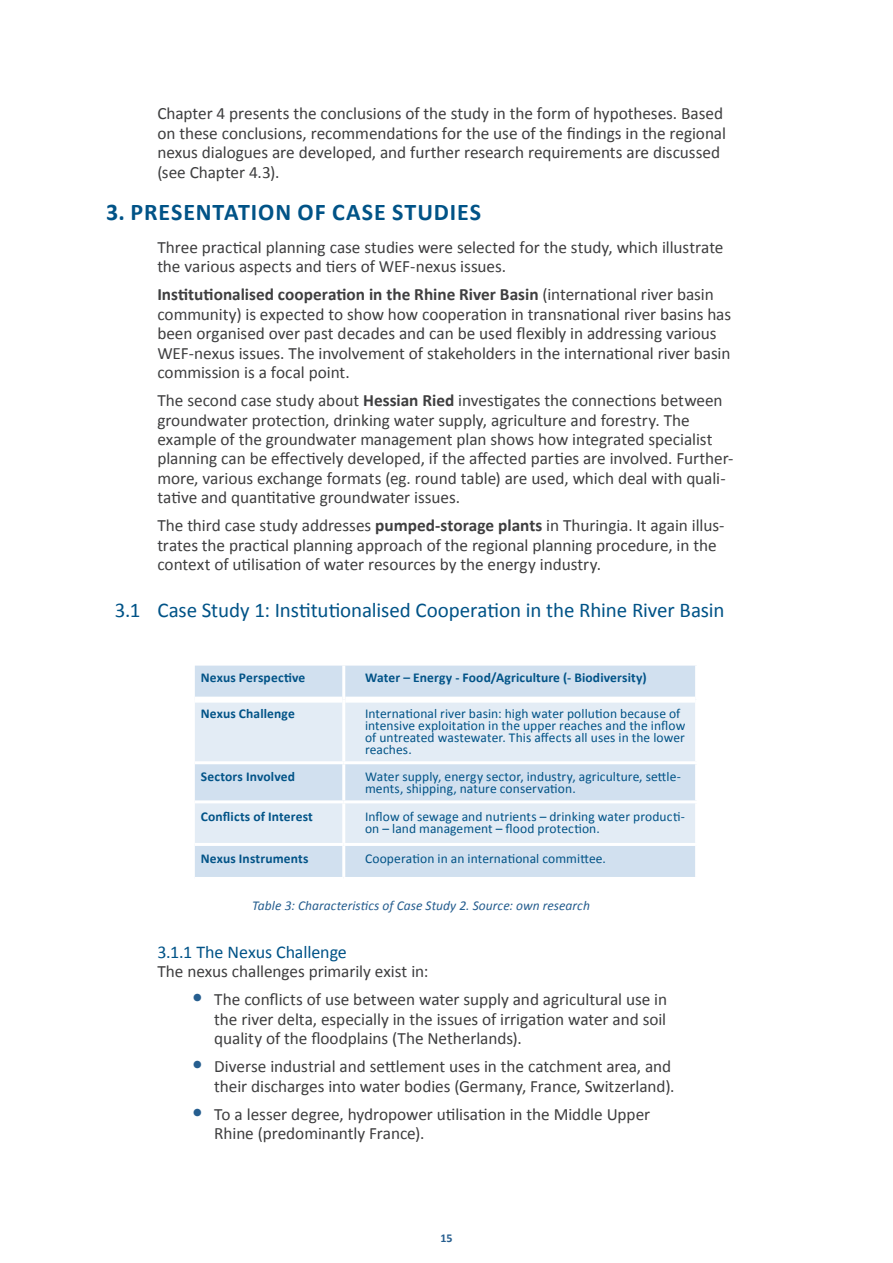
<style>
.page{position:relative;width:893px;height:1263px;background:#fff}
.page>*{position:absolute;margin:0;border:0;box-sizing:border-box;transform-origin:0 0}
.t1{font:700 24px "Calibri";letter-spacing:.04em;color:#015387}
.t2{font:21px "Calibri";letter-spacing:-.005em;color:#015387}
.t3{font:18px "Calibri";letter-spacing:-.005em;color:#015387}
.t4{font:17.25px/19.5px "Calibri";letter-spacing:-.005em;color:#3e3e3f}
.t5{font:13.5px/12px "Calibri";letter-spacing:.005em;color:#015387}
.t6{font:700 13.5px "Calibri";letter-spacing:.01em;color:#015387}
.t7{font:italic 13.5px "Calibri";letter-spacing:.005em;color:#265e8f}
.t8{font:700 12px "Calibri";color:#265e8f}
.s1{font-weight:700}
.s2{font-size:24px;color:#265e8f}
</style>
<div class="page">
<div style="left:195px;top:666px;width:500px;height:211px;background:#d1e0ef"></div>
<svg style="left:195px;top:703px;width:500px;height:140px;fill:#e3ecf5"></svg>
<div style="left:195px;top:697px;width:147px;height:6px;background:#fff"></div>
<div style="left:345px;top:697px;width:350px;height:6px;background:#fff"></div>
<hr style="left:342px;top:666px;width:3px;height:34px;background:#fff">
<hr style="left:342px;top:700px;width:3px;height:61px;background:#fff">
<hr style="left:342px;top:764px;width:3px;height:36px;background:#fff">
<hr style="left:342px;top:803px;width:3px;height:40px;background:#fff">
<hr style="left:342px;top:846px;width:3px;height:31px;background:#fff">
<hr style="left:195px;top:761px;width:149px;height:3px;background:#fff">
<hr style="left:344px;top:761px;width:354px;height:3px;background:#fff">
<hr style="left:195px;top:800px;width:149px;height:3px;background:#fff">
<hr style="left:344px;top:800px;width:354px;height:3px;background:#fff">
<hr style="left:195px;top:843px;width:149px;height:3px;background:#fff">
<hr style="left:344px;top:843px;width:354px;height:3px;background:#fff">
<p class="t4" style="left:157px;top:104px;width:570px">Chapter 4 presents the conclusions of the study in the form of hypotheses. Based on these conclusions, recommendations for the use of the findings in the regional nexus dialogues are developed, and further research requirements are discussed (see Chapter 4.3).</p>
<h1 class="t1" style="left:106px;top:197px;width:375px">3. Presentation of Case Studies</h1>
<p class="t4" style="left:157px;top:237px;width:568px">Three practical planning case studies were selected for the study, which illustrate the various aspects and tiers of WEF-nexus issues.</p>
<p class="t4" style="left:157px;top:285px;width:575px"><span class="s1">Institutionalised cooperation in the Rhine River Basin</span> (international river basin community) is expected to show how cooperation in transnational river basins has been organised over past decades and can be used flexibly in addressing various WEF-nexus issues. The involvement of stakeholders in the international river basin commission is a focal point.</p>
<p class="t4" style="left:157px;top:391px;width:578px">The second case study about <span class="s1">Hessian Ried</span> investigates the connections between groundwater protection, drinking water supply, agriculture and forestry. The example of the groundwater management plan shows how integrated specialist planning can be effectively developed, if the affected parties are involved. Further&shy;more, various exchange formats (eg. round table) are used, which deal with quali&shy;tative and quantitative groundwater issues.</p>
<p class="t4" style="left:157px;top:516px;width:569px">The third case study addresses <span class="s1">pumped-storage plants</span> in Thuringia. It again illus&shy;trates the practical planning approach of the regional planning procedure, in the context of utilisation of water resources by the energy industry.</p>
<p class="t2" style="left:115px;top:597px;width:611px">3.1 Case Study 1: Institutionalised Cooperation in the Rhine River Basin</p>
<p class="t6" style="left:201px;top:669px;width:106px">Nexus Perspective</p>
<p class="t6" style="left:365px;top:669px;width:283px">Water – Energy - Food/Agriculture (- Biodiversity)</p>
<p class="t6" style="left:201px;top:705px;width:95px">Nexus Challenge</p>
<p class="t5" style="left:365px;top:708px;width:322px">International river basin: high water pollution because of intensive exploitation in the upper reaches and the inflow of untreated wastewater. This affects all uses in the lower reaches.</p>
<p class="t6" style="left:201px;top:768px;width:96px">Sectors Involved</p>
<p class="t5" style="left:365px;top:771px;width:317px">Water supply, energy sector, industry, agriculture, settle&shy;ments, shipping, nature conservation.</p>
<p class="t6" style="left:201px;top:807px;width:114px">Conflicts of Interest</p>
<p class="t5" style="left:365px;top:810px;width:321px">Inflow of sewage and nutrients – drinking water producti&shy;on – land management – flood protection.</p>
<p class="t6" style="left:201px;top:850px;width:109px">Nexus Instruments</p>
<p class="t5" style="left:365px;top:853px;width:242px">Cooperation in an international committee.</p>
<p class="t7" style="left:252px;top:896px;width:339px">Table 3: Characteristics of Case Study 2. Source: own research</p>
<p class="t3" style="left:157px;top:940px;width:191px">3.1.1 The Nexus Challenge</p>
<p class="t4" style="left:157px;top:962px;width:273px">The nexus challenges primarily exist in:</p>
<p class="t4" style="left:214px;top:990px;width:454px;text-align:justify;text-indent:-23px"><span class="s2">•</span> The conflicts of use between water supply and agricultural use in the river delta, especially in the issues of irrigation water and soil quality of the floodplains (The Netherlands).</p>
<p class="t4" style="left:191px;top:1057px;width:485px;text-align:right"><span class="s2">•</span> Diverse industrial and settlement uses in the catchment area, and their discharges into water bodies (Germany, France, Switzerland).</p>
<p class="t4" style="left:214px;top:1104px;width:437px;text-indent:-23px"><span class="s2">•</span> To a lesser degree, hydropower utilisation in the Middle Upper<br>Rhine (predominantly France).</p>
<p class="t8" style="left:440px;top:1230px;width:14px">15</p>
</div>
